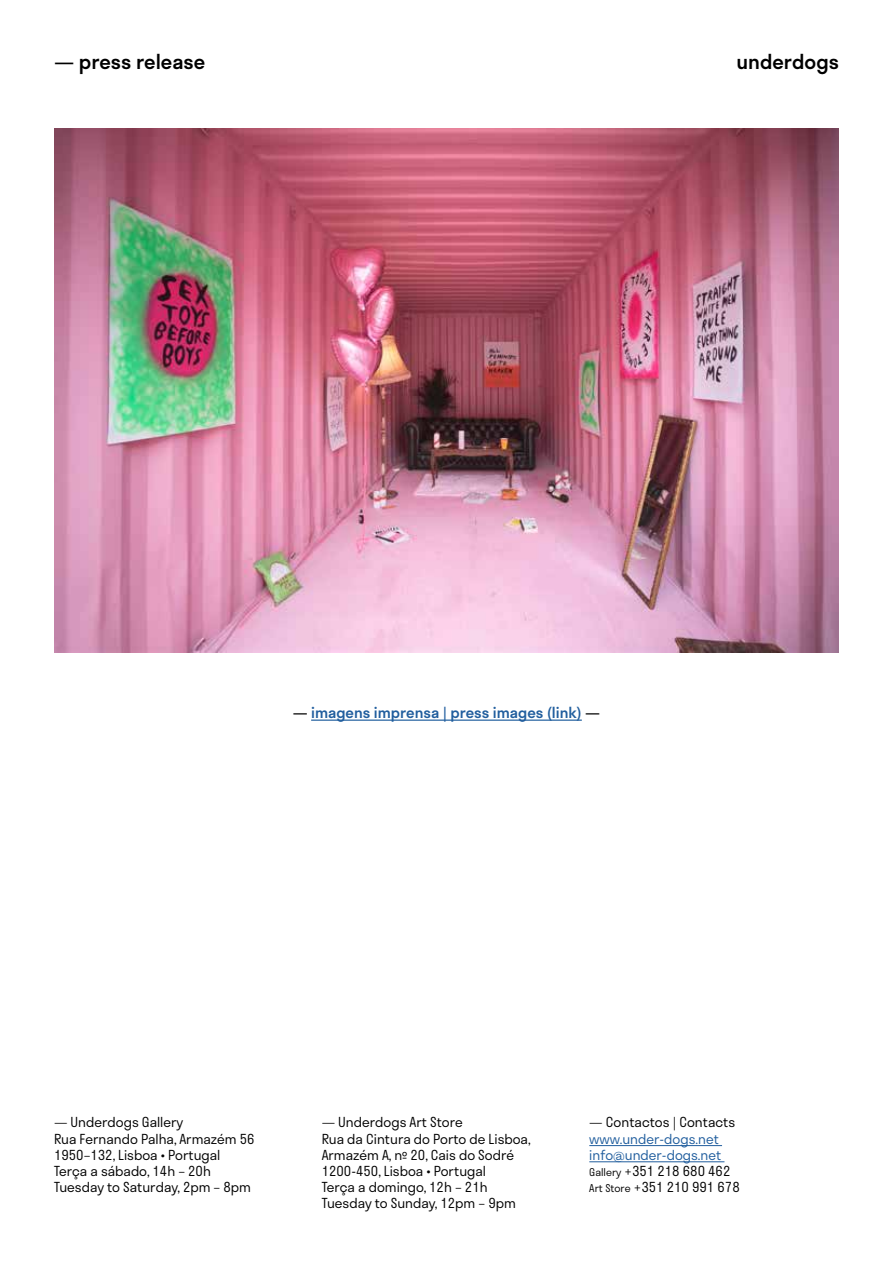
<style>
.page{position:relative;width:893px;height:1263px;background:#fff}
.page>*{position:absolute;margin:0;border:0;box-sizing:border-box;transform-origin:0 0}
.t1{font:500 20.25px "Stratos";color:#000}
.t2{font:500 15px "Stratos";color:#215e9e}
.t3{font:300 13.5px/16.2px "Stratos";color:#000}
.t4{font:300 13.5px/16.2px "Stratos";color:#215e9e}
.s1{color:#000}
.s2{font-size:10.5px;color:#000}
</style>
<div class="page">
<hr style="left:589px;top:1145px;width:133px;height:1px;background:#215e9e">
<hr style="left:589px;top:1161px;width:135px;height:1px;background:#215e9e">
<hr style="left:311px;top:719px;width:271px;height:2px;background:#215e9e">
<img style="left:54px;top:128px;width:785px;height:525px">
<h1 class="t1" style="left:54px;top:45px;width:153px">— press release</h1>
<h1 class="t1" style="left:736px;top:45px;width:104px">underdogs</h1>
<p class="t2" style="left:293px;top:700px;width:309px"><span class="s1">—</span> imagens imprensa | press images (link) <span class="s1">—</span></p>
<p class="t3" style="left:54px;top:1114px;width:202px">— Underdogs Gallery<br>Rua Fernando Palha, Armazém 56<br>1950–132, Lisboa • Portugal<br>Terça a sábado, 14h – 20h<br>Tuesday to Saturday, 2pm – 8pm</p>
<p class="t3" style="left:322px;top:1114px;width:211px">— Underdogs Art Store<br>Rua da Cintura do Porto de Lisboa,<br>Armazém A, nº 20, Cais do Sodré<br>1200-450, Lisboa • Portugal<br>Terça a domingo, 12h – 21h<br>Tuesday to Sunday, 12pm – 9pm</p>
<p class="t3" style="left:589px;top:1114px;width:147px">— Contactos | Contacts</p>
<p class="t4" style="left:589px;top:1130px;width:152px">www.under-dogs.net info@under-dogs.net<br><span class="s2">Gallery</span> <span class="s1">+351 218 680 462<br></span><span class="s2">Art Store</span> <span class="s1">+351 210 991 678</span></p>
</div>
